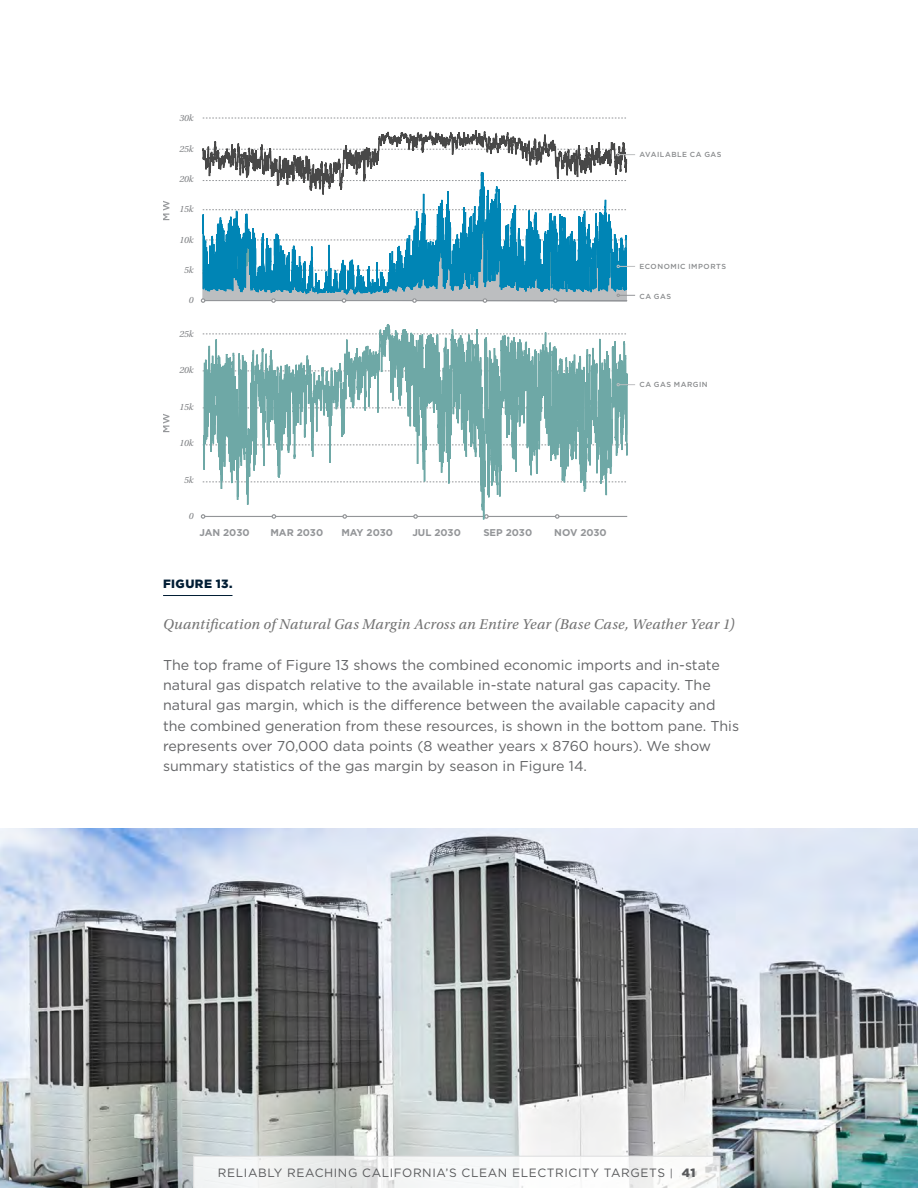
<style>
.page{position:relative;width:918px;height:1188px;background:#fff}
.page>*{position:absolute;margin:0;border:0;box-sizing:border-box;transform-origin:0 0}
.t1{font:italic 15px "Utopia Std";letter-spacing:.015em;color:#737373}
.body_copy{font:14.25px/20.2px "Gotham";color:#636466}
.t2{font:12px "Gotham";letter-spacing:.05em;color:#58595b}
.body_copy-2{font:900 12px "Gotham";letter-spacing:.04em;color:#001d34}
.t3{font:700 9.9px "Gotham";color:#939598}
.t4{font:italic 9.6px "Utopia Std";color:#808285}
.t5{font:500 9.6px "Gotham";color:#939598}
.t6{font:500 7.35px "Gotham";letter-spacing:.075em;color:#8a8c8e}
.s1{font-size:10.5px}
.s2{font-weight:900}
</style>
<div class="page">
<hr style="left:163px;top:595px;width:69px;height:1px;background:#001d34">
<svg style="left:202px;top:117px;width:426px;height:479px"></svg>
<svg style="left:203px;top:149px;width:432px;height:7px"></svg>
<svg style="left:201px;top:238px;width:434px;height:65px"></svg>
<svg style="left:617px;top:383px;width:18px;height:3px"></svg>
<img style="left:0;top:828px;width:918px;height:360px">
<svg style="left:193px;top:1156px;width:527px;height:32px"></svg>
<p class="t5" style="left:160px;top:221px;width:21px;rotate:-90deg">MW</p>
<p class="t5" style="left:160px;top:433px;width:21px;rotate:-90deg">MW</p>
<p class="t4" style="left:179px;top:113px;width:16px">30k</p>
<p class="t4" style="left:179px;top:143px;width:16px">25k</p>
<p class="t4" style="left:179px;top:174px;width:16px">20k</p>
<p class="t4" style="left:179px;top:204px;width:16px">15k</p>
<p class="t4" style="left:179px;top:234px;width:16px">10k</p>
<p class="t4" style="left:184px;top:265px;width:11px">5k</p>
<p class="t4" style="left:189px;top:295px;width:6px">0</p>
<p class="t4" style="left:179px;top:329px;width:16px">25k</p>
<p class="t4" style="left:179px;top:365px;width:16px">20k</p>
<p class="t4" style="left:179px;top:402px;width:16px">15k</p>
<p class="t4" style="left:179px;top:438px;width:16px">10k</p>
<p class="t4" style="left:184px;top:475px;width:11px">5k</p>
<p class="t4" style="left:189px;top:511px;width:6px">0</p>
<p class="t3" style="left:199px;top:525px;width:52px">JAN 2030</p>
<p class="t3" style="left:270px;top:525px;width:54px">MAR 2030</p>
<p class="t3" style="left:341px;top:525px;width:53px">MAY 2030</p>
<p class="t3" style="left:412px;top:525px;width:50px">JUL 2030</p>
<p class="t3" style="left:483px;top:525px;width:50px">SEP 2030</p>
<p class="t3" style="left:554px;top:525px;width:54px">NOV 2030</p>
<p class="t6" style="left:639px;top:150px;width:84px">AVAILABLE CA GAS</p>
<p class="t6" style="left:639px;top:261px;width:88px">ECONOMIC IMPORTS</p>
<p class="t6" style="left:639px;top:291px;width:33px">CA GAS</p>
<p class="t6" style="left:639px;top:380px;width:70px">CA GAS MARGIN</p>
<p class="body_copy-2" style="left:163px;top:575px;width:71px">FIGURE 13.</p>
<p class="t1" style="left:163px;top:616px;width:573px">Quantification of Natural Gas Margin Across an Entire Year (Base Case, Weather Year 1)</p>
<p class="body_copy" style="left:163px;top:654px;width:578px">The top frame of Figure 13 shows the combined economic imports and in-state natural gas dispatch relative to the available in-state natural gas capacity. The natural gas margin, which is the difference between the available capacity and the combined generation from these resources, is shown in the bottom pane. This represents over 70,000 data points (8 weather years x 8760 hours). We show summary statistics of the gas margin by season in Figure 14.</p>
<p class="t2" style="left:218px;top:1165px;width:479px">RELIABLY REACHING CALIFORNIA’S CLEAN ELECTRICITY TARGETS <span class="s1">|</span> <span class="s2">41</span></p>
</div>
